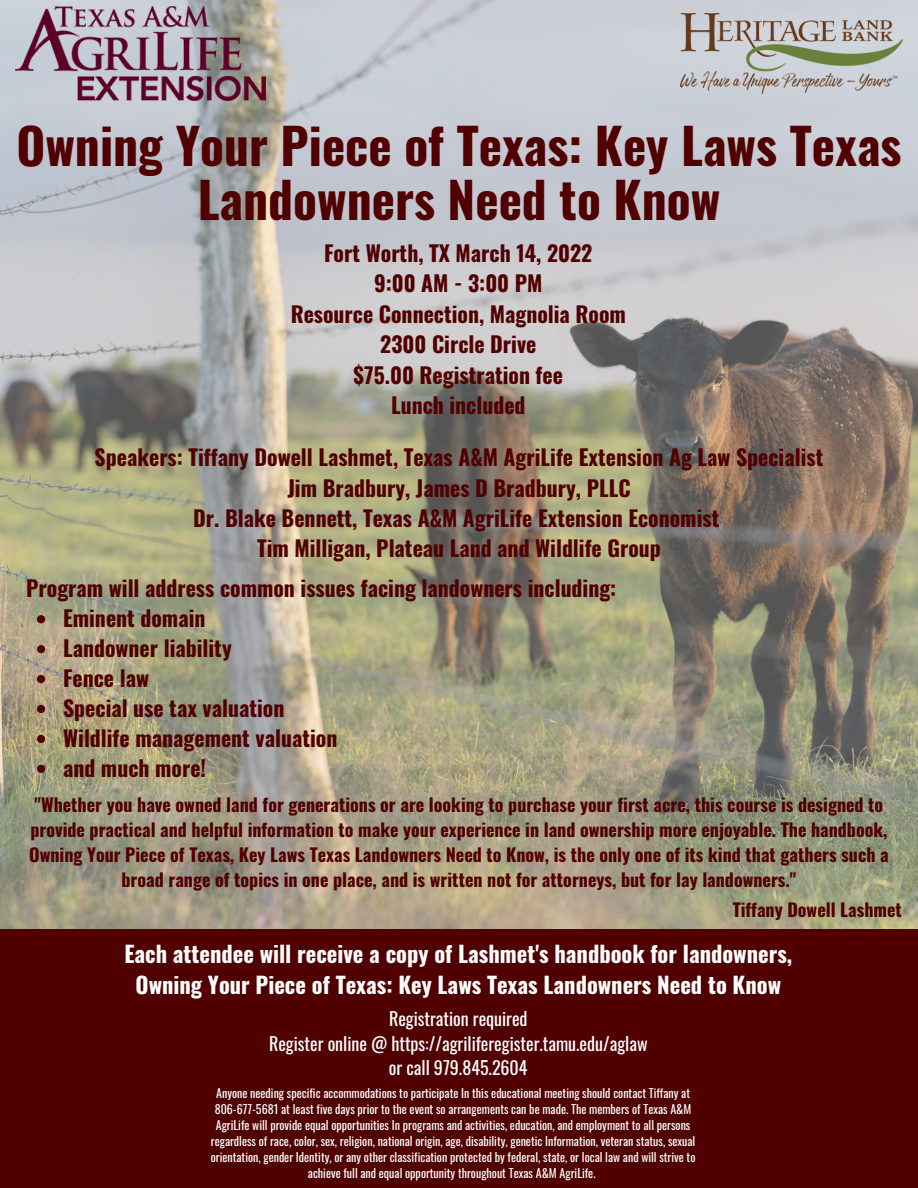
<style>
.page{position:relative;width:918px;height:1188px;background:#fff}
.page>*{position:absolute;margin:0;border:0;box-sizing:border-box;transform-origin:0 0}
.t1{font:700 49.5px "Oswald";color:#500000}
.t2{font:700 22.5px "Oswald";color:#fff}
.t3{font:700 21.75px "Oswald";color:#500000}
.t4{font:700 18px/24.8px "Oswald";color:#500000;text-align:center}
.t5{font:18px "Oswald";color:#fff}
.t6{font:12px/16px "Oswald";color:#fff;text-align:center}
</style>
<div class="page">
<img style="left:1px;top:0;width:917px;height:929px">
<div style="left:0;top:929px;width:918px;height:259px;background:#500000"></div>
<img style="left:16px;top:7px;width:249px;height:93px">
<img style="left:681px;top:13px;width:221px;height:80px">
<svg style="left:37px;top:615px;width:8px;height:8px"></svg>
<svg style="left:37px;top:645px;width:8px;height:8px"></svg>
<svg style="left:37px;top:675px;width:8px;height:8px"></svg>
<svg style="left:37px;top:705px;width:8px;height:8px"></svg>
<svg style="left:37px;top:735px;width:8px;height:8px"></svg>
<svg style="left:37px;top:765px;width:8px;height:8px"></svg>
<p class="t1" style="left:16px;top:107px;width:887px">Owning Your Piece of Texas: Key Laws Texas</p>
<p class="t1" style="left:198px;top:161px;width:524px">Landowners Need to Know</p>
<p class="t3" style="left:324px;top:236px;width:270px">Fort Worth, TX March 14, 2022</p>
<p class="t3" style="left:374px;top:267px;width:170px">9:00 AM - 3:00 PM</p>
<p class="t3" style="left:291px;top:297px;width:337px">Resource Connection, Magnolia Room</p>
<p class="t3" style="left:380px;top:327px;width:158px">2300 Circle Drive</p>
<p class="t3" style="left:354px;top:358px;width:211px">$75.00 Registration fee</p>
<p class="t3" style="left:391px;top:388px;width:136px">Lunch included</p>
<p class="t3" style="left:95px;top:440px;width:730px">Speakers: Tiffany Dowell Lashmet, Texas A&amp;M AgriLife Extension Ag Law Specialist</p>
<p class="t3" style="left:287px;top:471px;width:345px">Jim Bradbury, James D Bradbury, PLLC</p>
<p class="t3" style="left:193px;top:501px;width:528px">Dr. Blake Bennett, Texas A&amp;M AgriLife Extension Economist</p>
<p class="t3" style="left:257px;top:531px;width:405px">Tim Milligan, Plateau Land and Wildlife Group</p>
<p class="t3" style="left:26px;top:572px;width:592px">Program will address common issues facing landowners including:</p>
<p class="t3" style="left:63px;top:601px;width:144px">Eminent domain</p>
<p class="t3" style="left:63px;top:631px;width:170px">Landowner liability</p>
<p class="t3" style="left:63px;top:661px;width:87px">Fence law</p>
<p class="t3" style="left:63px;top:691px;width:223px">Special use tax valuation</p>
<p class="t3" style="left:63px;top:721px;width:276px">Wildlife management valuation</p>
<p class="t3" style="left:63px;top:751px;width:145px">and much more!</p>
<p class="t4" style="left:29px;top:792px;width:861px">"Whether you have owned land for generations or are looking to purchase your first acre, this course is designed to provide practical and helpful information to make your experience in land ownership more enjoyable. The handbook, Owning Your Piece of Texas, Key Laws Texas Landowners Need to Know, is the only one of its kind that gathers such a broad range of topics in one place, and is written not for attorneys, but for lay landowners."</p>
<p class="t4" style="left:733px;top:897px;width:171px">Tiffany Dowell Lashmet</p>
<p class="t2" style="left:124px;top:936px;width:669px">Each attendee will receive a copy of Lashmet's handbook for landowners,</p>
<p class="t2" style="left:136px;top:967px;width:647px">Owning Your Piece of Texas: Key Laws Texas Landowners Need to Know</p>
<p class="t5" style="left:389px;top:1004px;width:140px">Registration required</p>
<p class="t5" style="left:269px;top:1029px;width:380px">Register online @ https://agriliferegister.tamu.edu/aglaw</p>
<p class="t5" style="left:389px;top:1054px;width:140px">or call 979.845.2604</p>
<p class="t6" style="left:211px;top:1085px;width:486px">Anyone needing specific accommodations to participate In this educational meeting should contact Tiffany at 806-677-5681 at least five days prior to the event so arrangements can be made. The members of Texas A&amp;M AgriLife will provide equal opportunities In programs and activities, education, and employment to all persons regardless of race, color, sex, religion, national origin, age, disability, genetic Information, veteran status, sexual orientation, gender Identity, or any other classification protected by federal, state, or local law and will strive to achieve full and equal opportunity throughout Texas A&amp;M AgriLife.</p>
</div>
